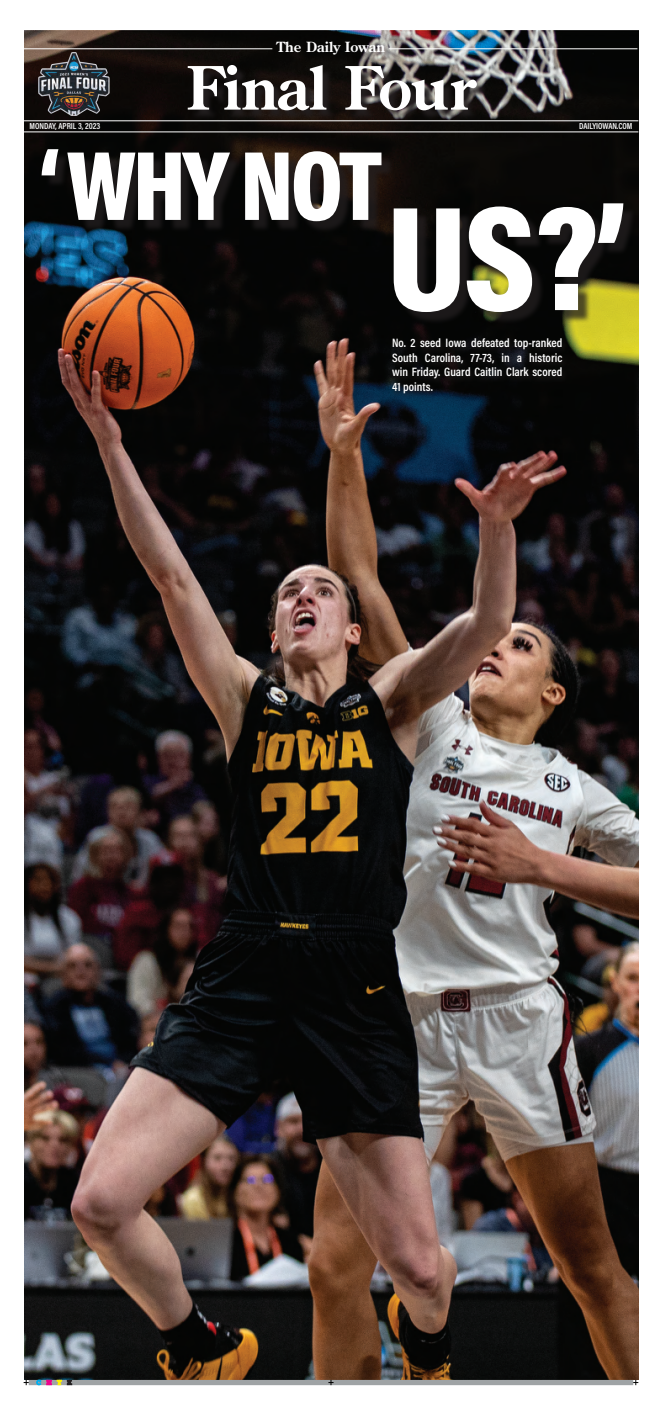
<style>
.page{position:relative;width:662px;height:1418px;background:#fff}
.page>*{position:absolute;margin:0;border:0;box-sizing:border-box;transform-origin:0 0}
.Photo_credit_NEW{font:900 150.5px "Acumin Pro Cond";color:#fff}
.Photo_credit_NEW-2{font:900 99.75px "Acumin Pro Cond";letter-spacing:-.035em;color:#fff}
.t1{font:700 59.5px "Century Old Style Std";letter-spacing:-.02em;color:#fff}
.t2{font:700 14px "Century Old Style";color:#fff}
.Photo_credit_NEW-3{font:600 12.25px/14.7px "Acumin Pro Cond";color:#fff;text-align:justify}
.t3{font:600 8.75px "Acumin Pro Cond";color:#fff}
</style>
<div class="page">
<img style="left:24px;top:31px;width:614px;height:1348px">
<div style="left:29px;top:1379px;width:604px;height:6px;background:#9fa3a5"></div>
<svg style="left:36px;top:1379px;width:36px;height:6px"></svg>
<svg style="left:24px;top:1379px;width:5px;height:6px"></svg>
<svg style="left:328px;top:1379px;width:5px;height:6px"></svg>
<svg style="left:633px;top:1379px;width:5px;height:6px"></svg>
<div style="left:189px;top:67px;width:298px;height:54px;background:#231f20;opacity:.91"></div>
<hr style="left:24px;top:132px;width:614px;height:1px;background:#fff">
<hr style="left:24px;top:121px;width:614px;height:1px;background:#fff">
<hr style="left:24px;top:48px;width:248px;height:1px;background:#fff">
<hr style="left:388px;top:48px;width:249px;height:1px;background:#fff">
<img style="left:37px;top:52px;width:75px;height:63px">
<div style="left:45px;top:153px;width:591px;height:172px;background:#231f20;opacity:.75"></div>
<div style="left:389px;top:337px;width:179px;height:64px;background:#231f20;opacity:.75"></div>
<p class="t2" style="left:277px;top:37px;width:110px">The Daily Iowan</p>
<p class="t1" style="left:186px;top:49px;width:291px">Final Four</p>
<p class="t3" style="left:30px;top:120px;width:72px">MONDAY, APRIL 3, 2023</p>
<p class="t3" style="left:579px;top:120px;width:55px">DAILYIOWAN.COM</p>
<p class="Photo_credit_NEW-2" style="left:39px;top:120px;width:344px">‘WHY NOT</p>
<p class="Photo_credit_NEW" style="left:387px;top:160px;width:241px">US?’</p>
<p class="Photo_credit_NEW-3" style="left:392px;top:335px;width:172px">No. 2 seed Iowa defeated top-ranked South Carolina, 77-73, in a historic win Friday. Guard Caitlin Clark scored 41 points.</p>
</div>
